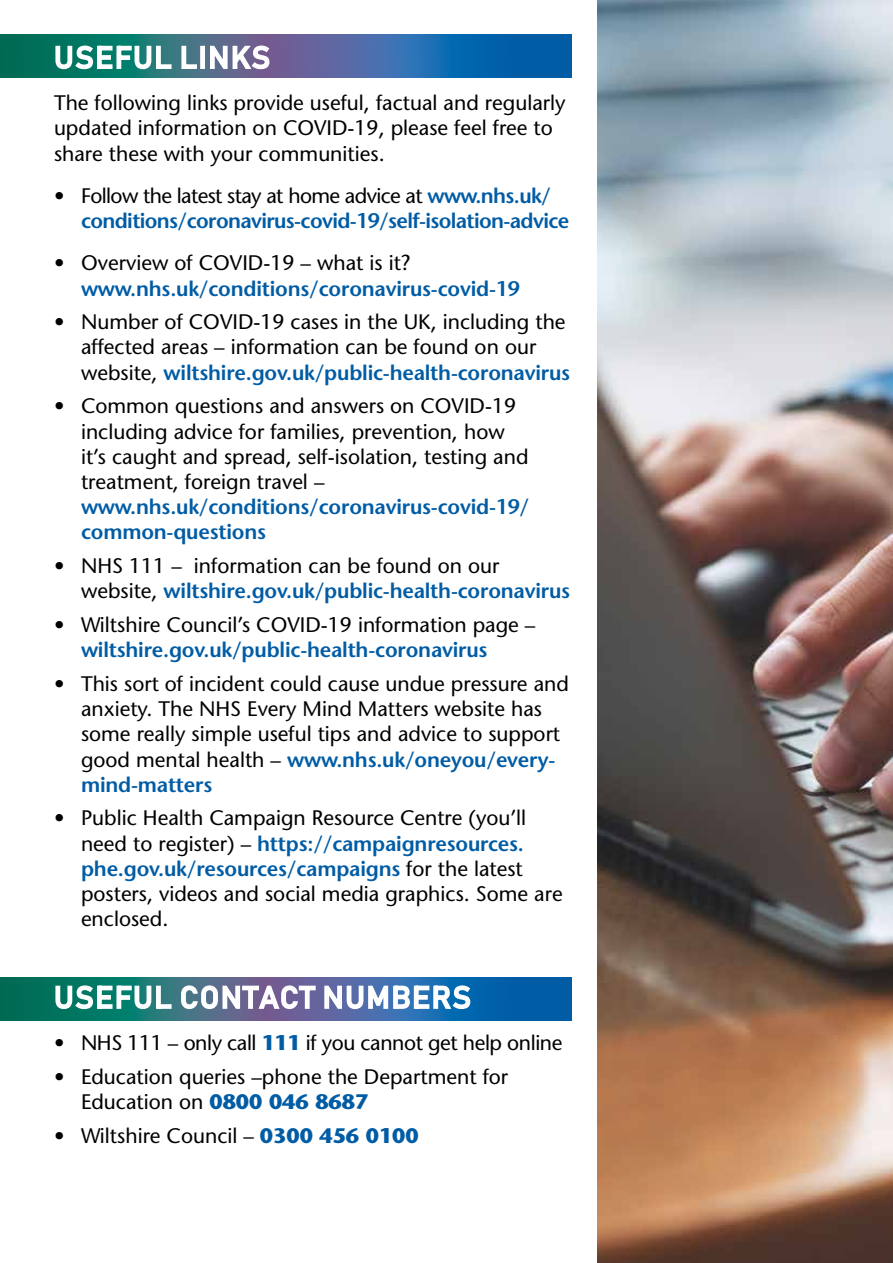
<style>
.page{position:relative;width:893px;height:1263px;background:#fff}
.page>*{position:absolute;margin:0;border:0;box-sizing:border-box;transform-origin:0 0}
.t1{font:30.15px "Bahnschrift";letter-spacing:.05em;color:#fff}
.t2{font:500 21px/25.2px "Stone Sans Std";color:#000}
.t3{font:600 21px/25.2px "Stone Sans Std";letter-spacing:-.01em;color:#005ca5}
.t4{font:600 21px/25.2px "Stone Sans Std";letter-spacing:-.03em;color:#005ca5}
.t5{font:500 21px "Stone Sans Std";letter-spacing:-.02em;color:#000}
.s1{font-weight:500;color:#000}
.s2{font-weight:600;color:#005ca5}
.s3{font-weight:700;color:#005ca5}
</style>
<div class="page">
<svg style="left:0;top:35px;width:572px;height:43px;background:#286a93"></svg>
<svg style="left:0;top:977px;width:572px;height:43px;background:#1f6a8c"></svg>
<svg style="left:55px;top:44px;width:39px;height:26px"></svg>
<div style="left:97px;top:46px;width:5px;height:23px;border:2px solid #fff"></div>
<div style="left:98px;top:64px;width:15px;height:5px;border:2px solid #fff"></div>
<div style="left:98px;top:55px;width:13px;height:5px;border:2px solid #fff"></div>
<div style="left:98px;top:46px;width:15px;height:4px;border:2px solid #fff"></div>
<div style="left:116px;top:46px;width:5px;height:23px;border:2px solid #fff"></div>
<div style="left:118px;top:55px;width:12px;height:5px;border:2px solid #fff"></div>
<div style="left:118px;top:46px;width:14px;height:4px;border:2px solid #fff"></div>
<svg style="left:134px;top:45px;width:18px;height:25px"></svg>
<div style="left:156px;top:46px;width:5px;height:23px;border:2px solid #fff"></div>
<div style="left:158px;top:64px;width:14px;height:5px;border:2px solid #fff"></div>
<div style="left:181px;top:46px;width:5px;height:23px;border:2px solid #fff"></div>
<div style="left:183px;top:64px;width:14px;height:5px;border:2px solid #fff"></div>
<div style="left:200px;top:46px;width:5px;height:23px;border:2px solid #fff"></div>
<svg style="left:209px;top:44px;width:62px;height:27px"></svg>
<svg style="left:55px;top:984px;width:39px;height:26px"></svg>
<div style="left:97px;top:986px;width:5px;height:23px;border:2px solid #fff"></div>
<div style="left:98px;top:1004px;width:15px;height:5px;border:2px solid #fff"></div>
<div style="left:98px;top:995px;width:13px;height:5px;border:2px solid #fff"></div>
<div style="left:98px;top:986px;width:15px;height:4px;border:2px solid #fff"></div>
<div style="left:116px;top:986px;width:5px;height:23px;border:2px solid #fff"></div>
<div style="left:118px;top:995px;width:12px;height:5px;border:2px solid #fff"></div>
<div style="left:118px;top:986px;width:14px;height:4px;border:2px solid #fff"></div>
<svg style="left:134px;top:985px;width:18px;height:25px"></svg>
<div style="left:156px;top:986px;width:5px;height:23px;border:2px solid #fff"></div>
<div style="left:158px;top:1004px;width:14px;height:5px;border:2px solid #fff"></div>
<svg style="left:180px;top:984px;width:61px;height:26px"></svg>
<div style="left:248px;top:987px;width:5px;height:22px;border:2px solid #fff"></div>
<div style="left:242px;top:986px;width:17px;height:4px;border:2px solid #fff"></div>
<svg style="left:257px;top:984px;width:42px;height:26px"></svg>
<div style="left:305px;top:987px;width:5px;height:22px;border:2px solid #fff"></div>
<div style="left:299px;top:986px;width:17px;height:4px;border:2px solid #fff"></div>
<svg style="left:323px;top:977px;width:88px;height:33px"></svg>
<div style="left:414px;top:986px;width:5px;height:23px;border:2px solid #fff"></div>
<div style="left:415px;top:1004px;width:14px;height:5px;border:2px solid #fff"></div>
<div style="left:415px;top:995px;width:13px;height:5px;border:2px solid #fff"></div>
<div style="left:415px;top:986px;width:14px;height:4px;border:2px solid #fff"></div>
<svg style="left:432px;top:984px;width:39px;height:26px"></svg>
<img style="left:597px;top:0;width:296px;height:1263px">
<h1 class="t1" style="left:54px;top:38px;width:218px">USEFUL LINKS</h1>
<p class="t2" style="left:54px;top:90px;width:513px">The following links provide useful, factual and regularly updated information on COVID-19, please feel free to share these with your communities.</p>
<p class="t4" style="left:81px;top:183px;width:490px;text-indent:-27px"><span class="s1">• Follow the latest stay at home advice at</span> www.nhs.uk/ conditions/coronavirus-covid-19/self-isolation-advice</p>
<p class="t2" style="left:54px;top:250px;width:358px">• Overview of COVID-19 – what is it?</p>
<p class="t3" style="left:81px;top:276px;width:440px">www.nhs.uk/conditions/coronavirus-covid-19</p>
<p class="t2" style="left:81px;top:309px;width:491px;text-indent:-27px">• Number of COVID-19 cases in the UK, including the affected areas – information can be found on our website, <span class="s2">wiltshire.gov.uk/public-health-coronavirus</span></p>
<p class="t2" style="left:81px;top:393px;width:449px;text-indent:-27px">• Common questions and answers on COVID-19 including advice for families, prevention, how it’s caught and spread, self-isolation, testing and treatment, foreign travel –</p>
<p class="t3" style="left:81px;top:494px;width:450px">www.nhs.uk/conditions/coronavirus-covid-19/ common-questions</p>
<p class="t2" style="left:81px;top:553px;width:491px;text-indent:-27px">• NHS 111 – information can be found on our website, <span class="s2">wiltshire.gov.uk/public-health-coronavirus</span></p>
<p class="t2" style="left:54px;top:612px;width:483px">• Wiltshire Council’s COVID-19 information page –</p>
<p class="t3" style="left:81px;top:637px;width:408px">wiltshire.gov.uk/public-health-coronavirus</p>
<p class="t2" style="left:81px;top:671px;width:489px;text-indent:-27px">• This sort of incident could cause undue pressure and anxiety. The NHS Every Mind Matters website has some really simple useful tips and advice to support good mental health – <span class="s2">www.nhs.uk/oneyou/every&shy;mind-matters</span></p>
<p class="t2" style="left:81px;top:805px;width:483px;text-indent:-27px">• Public Health Campaign Resource Centre (you’ll need to register) – <span class="s2">https://campaignresources. phe.gov.uk/resources/campaigns</span> for the latest posters, videos and social media graphics. Some are enclosed.</p>
<h1 class="t1" style="left:54px;top:978px;width:418px">USEFUL CONTACT NUMBERS</h1>
<p class="t5" style="left:54px;top:1030px;width:510px">• NHS 111 – only call <span class="s3">111</span> if you cannot get help online</p>
<p class="t2" style="left:81px;top:1064px;width:429px;text-indent:-27px">• Education queries –phone the Department for<br>Education on <span class="s3">0800 046 8687</span></p>
<p class="t2" style="left:54px;top:1123px;width:366px">• Wiltshire Council – <span class="s3">0300 456 0100</span></p>
</div>
